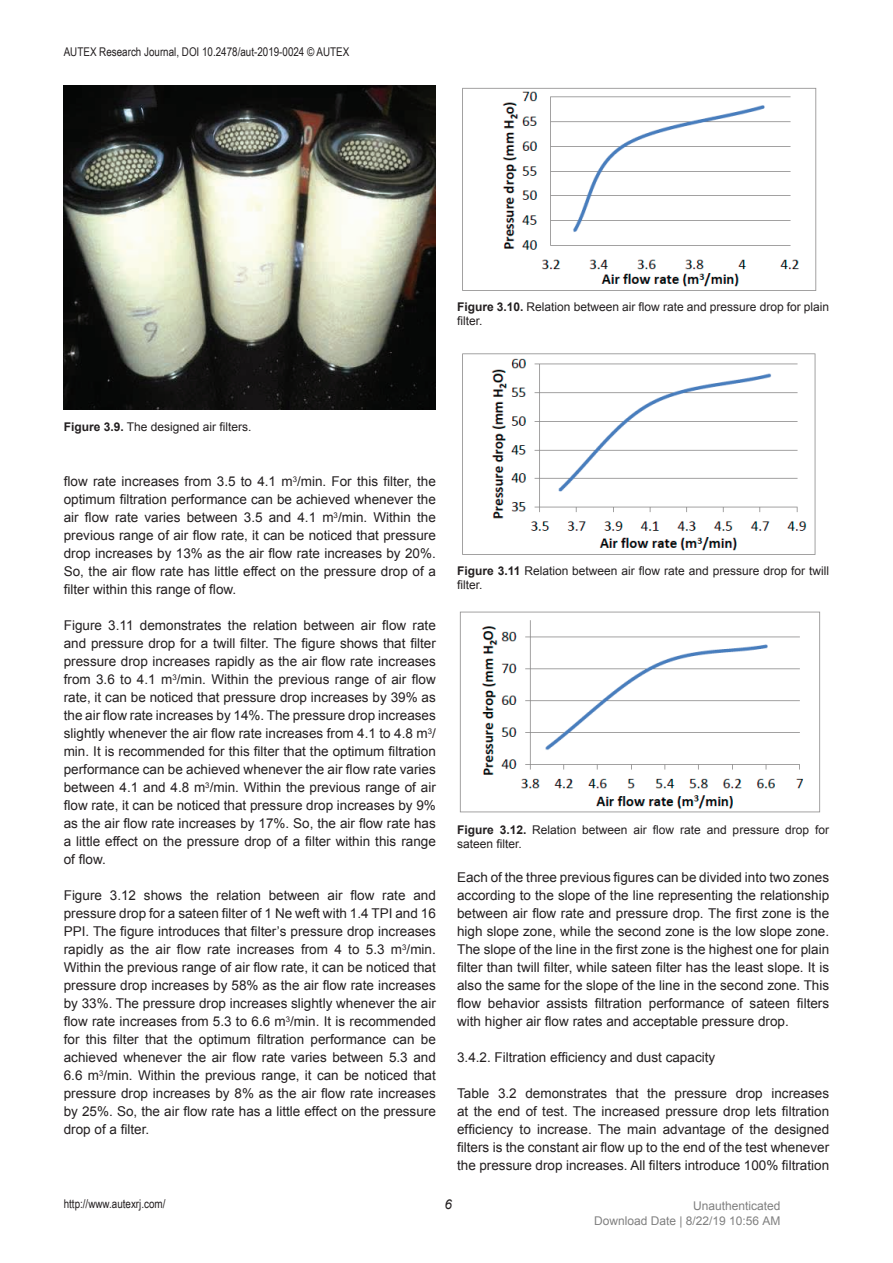
<style>
.page{position:relative;width:893px;height:1263px;background:#fff}
.page>*{position:absolute;margin:0;border:0;box-sizing:border-box;transform-origin:0 0}
.t1{font:13.5px/18px "Arial";color:#231f20;text-align:justify}
.t2{font:italic 13.5px "Arial";color:#231f20}
.t3{font:12px/14.4px "Arial";color:#231f20}
.t4{font:12px "Arial Narrow";color:#231f20}
.t5{font:12px/15px "Arial";color:#808080;text-align:right}
.s1{font-weight:700}
</style>
<div class="page">
<img style="left:64px;top:85px;width:372px;height:325px">
<img style="left:462px;top:87px;width:355px;height:204px">
<img style="left:462px;top:353px;width:354px;height:202px">
<img style="left:459px;top:611px;width:362px;height:202px">
<p class="t4" style="left:64px;top:43px;width:287px">AUTEX Research Journal, DOI 10.2478/aut-2019-0024 © AUTEX</p>
<p class="t3" style="left:457px;top:299px;width:374px"><span class="s1">Figure 3.10.</span> Relation between air flow rate and pressure drop for plain filter.</p>
<p class="t3" style="left:64px;top:420px;width:189px"><span class="s1">Figure 3.9.</span> The designed air filters.</p>
<p class="t1" style="left:64px;top:472px;width:374px">flow rate increases from 3.5 to 4.1 m<sup>3</sup>/min. For this filter, the optimum filtration performance can be achieved whenever the air flow rate varies between 3.5 and 4.1 m<sup>3</sup>/min. Within the previous range of air flow rate, it can be noticed that pressure drop increases by 13% as the air flow rate increases by 20%.<br>So, the air flow rate has little effect on the pressure drop of a filter within this range of flow.</p>
<p class="t1" style="left:64px;top:616px;width:374px">Figure 3.11 demonstrates the relation between air flow rate and pressure drop for a twill filter. The figure shows that filter pressure drop increases rapidly as the air flow rate increases from 3.6 to 4.1 m<sup>3</sup>/min. Within the previous range of air flow rate, it can be noticed that pressure drop increases by 39% as the air flow rate increases by 14%. The pressure drop increases slightly whenever the air flow rate increases from 4.1 to 4.8 m<sup>3</sup>/ min. It is recommended for this filter that the optimum filtration performance can be achieved whenever the air flow rate varies between 4.1 and 4.8 m<sup>3</sup>/min. Within the previous range of air flow rate, it can be noticed that pressure drop increases by 9% as the air flow rate increases by 17%. So, the air flow rate has a little effect on the pressure drop of a filter within this range of flow.</p>
<p class="t1" style="left:64px;top:886px;width:374px">Figure 3.12 shows the relation between air flow rate and pressure drop for a sateen filter of 1 Ne weft with 1.4 TPI and 16<br>PPI. The figure introduces that filter’s pressure drop increases rapidly as the air flow rate increases from 4 to 5.3 m<sup>3</sup>/min.<br>Within the previous range of air flow rate, it can be noticed that pressure drop increases by 58% as the air flow rate increases by 33%. The pressure drop increases slightly whenever the air flow rate increases from 5.3 to 6.6 m<sup>3</sup>/min. It is recommended for this filter that the optimum filtration performance can be achieved whenever the air flow rate varies between 5.3 and 6.6 m<sup>3</sup>/min. Within the previous range, it can be noticed that pressure drop increases by 8% as the air flow rate increases by 25%. So, the air flow rate has a little effect on the pressure drop of a filter.</p>
<p class="t3" style="left:457px;top:564px;width:374px"><span class="s1">Figure 3.11</span> Relation between air flow rate and pressure drop for twill filter.</p>
<p class="t3" style="left:457px;top:822px;width:374px"><span class="s1">Figure 3.12.</span> Relation between air flow rate and pressure drop for sateen filter.</p>
<p class="t1" style="left:457px;top:868px;width:374px">Each of the three previous figures can be divided into two zones according to the slope of the line representing the relationship between air flow rate and pressure drop. The first zone is the high slope zone, while the second zone is the low slope zone.<br>The slope of the line in the first zone is the highest one for plain filter than twill filter, while sateen filter has the least slope. It is also the same for the slope of the line in the second zone. This flow behavior assists filtration performance of sateen filters with higher air flow rates and acceptable pressure drop.</p>
<p class="t1" style="left:457px;top:1048px;width:260px">3.4.2. Filtration efficiency and dust capacity</p>
<p class="t1" style="left:457px;top:1084px;width:374px">Table 3.2 demonstrates that the pressure drop increases at the end of test. The increased pressure drop lets filtration efficiency to increase. The main advantage of the designed filters is the constant air flow up to the end of the test whenever the pressure drop increases. All filters introduce 100% filtration</p>
<p class="t4" style="left:64px;top:1195px;width:103px">http://www.autexrj.com/</p>
<p class="t2" style="left:445px;top:1196px;width:9px">6</p>
<p class="t5" style="left:594px;top:1200px;width:188px">Unauthenticated<br>Download Date | 8/22/19 10:56 AM</p>
</div>
